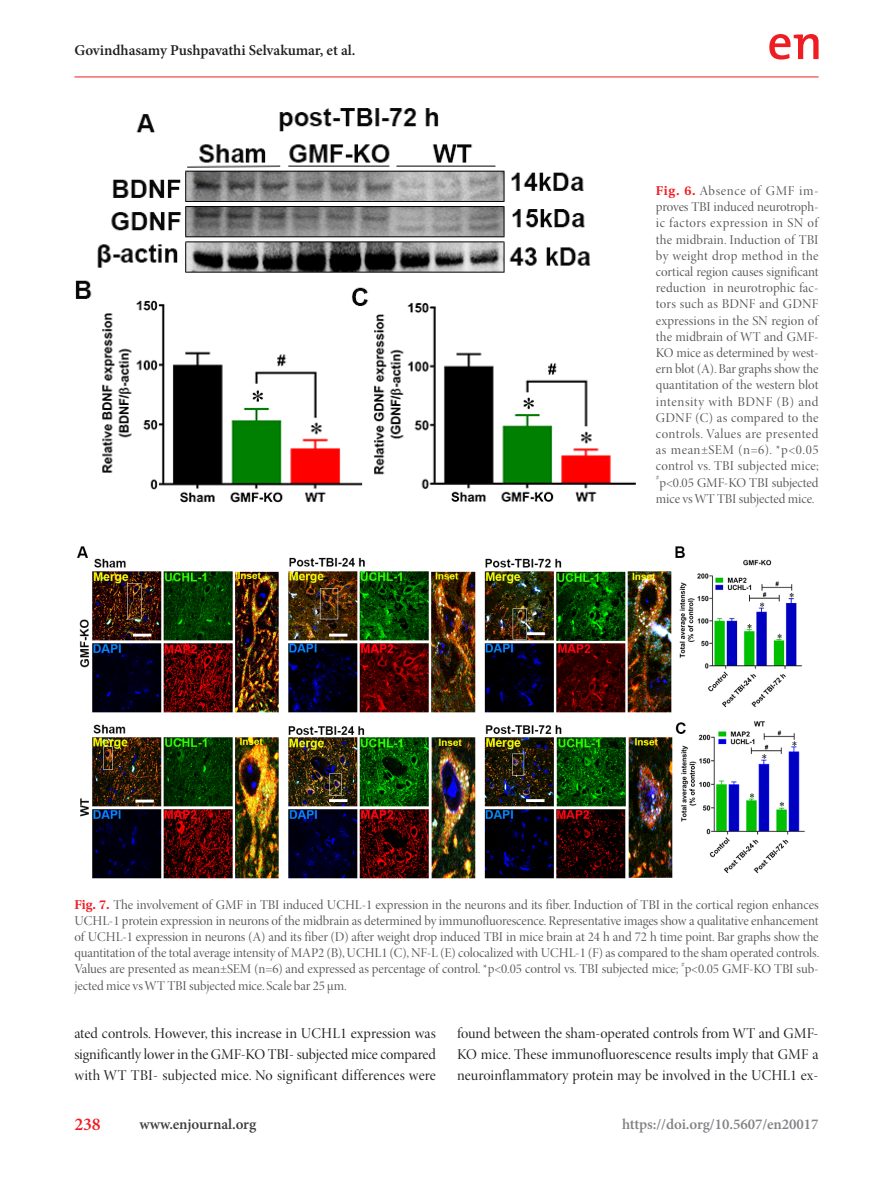
<style>
.page{position:relative;width:893px;height:1191px;background:#fff}
.page>*{position:absolute;margin:0;border:0;box-sizing:border-box;transform-origin:0 0}
.t1{font:600 18px "Minion Pro";color:#ee1d23}
.t2{font:15px/21px "Minion Pro Disp";letter-spacing:.01em;color:#231f20;text-align:justify}
.t3{font:600 15px "Minion Pro";letter-spacing:-.005em;color:#231f20}
.t4{font:600 15px "Minion Pro";letter-spacing:-.005em;color:#808285}
.t5{font:600 15px "Minion Pro";letter-spacing:-.005em;color:#3e3e3f}
.t6{font:13.5px/16.2px "Minion Pro Disp";letter-spacing:-.005em;color:#57585a;text-align:justify}
.t7{font:7.8px "Minion Pro Disp";color:#57585a}
.s1{font-family:"Utopia Std";font-weight:600;color:#ee1d23}
</style>
<div class="page">
<hr style="left:74px;top:77px;width:745px;height:1px;background:#ee1d23">
<svg style="left:769px;top:34px;width:50px;height:26px"></svg>
<img style="left:75px;top:108px;width:561px;height:395px">
<img style="left:77px;top:546px;width:728px;height:333px">
<p class="t3" style="left:74px;top:40px;width:283px">Govindhasamy Pushpavathi Selvakumar, et al.</p>
<p class="t6" style="left:656px;top:183px;width:164px"><span class="s1">Fig. 6.</span> Absence of GMF im&shy;proves TBI induced neurotroph&shy;ic factors expression in SN of the midbrain. Induction of TBI by weight drop method in the cortical region causes significant reduction in neurotrophic fac&shy;tors such as BDNF and GDNF expressions in the SN region of the midbrain of WT and GMF-KO mice as determined by west&shy;ern blot (A). Bar graphs show the quantitation of the western blot intensity with BDNF (B) and GDNF (C) as compared to the controls. Values are presented as mean±SEM (n=6). *p&lt;0.05 control vs. TBI subjected mice;</p>
<p class="t7" style="left:656px;top:473px;width:5px">#</p>
<p class="t6" style="left:656px;top:474px;width:164px">p&lt;0.05 GMF-KO TBI subjected mice vs WT TBI subjected mice.</p>
<p class="t6" style="left:74px;top:896px;width:746px"><span class="s1">Fig. 7.</span> The involvement of GMF in TBI induced UCHL-1 expression in the neurons and its fiber. Induction of TBI in the cortical region enhances UCHL-1 protein expression in neurons of the midbrain as determined by immunofluorescence. Representative images show a qualitative enhancement of UCHL-1 expression in neurons (A) and its fiber (D) after weight drop induced TBI in mice brain at 24 h and 72 h time point. Bar graphs show the quantitation of the total average intensity of MAP2 (B), UCHL1 (C), NF-L (E) colocalized with UCHL-1 (F) as compared to the sham operated controls.<br>Values are presented as mean±SEM (n=6) and expressed as percentage of control. *p&lt;0.05 control vs. TBI subjected mice;</p>
<p class="t7" style="left:681px;top:960px;width:5px">#</p>
<p class="t6" style="left:685px;top:961px;width:135px">p&lt;0.05 GMF-KO TBI sub-</p>
<p class="t6" style="left:74px;top:977px;width:274px">jected mice vs WT TBI subjected mice. Scale bar 25 µm.</p>
<p class="t2" style="left:74px;top:1023px;width:363px">ated controls. However, this increase in UCHL1 expression was significantly lower in the GMF-KO TBI- subjected mice compared with WT TBI- subjected mice. No significant differences were</p>
<p class="t2" style="left:457px;top:1023px;width:363px">found between the sham-operated controls from WT and GMF-KO mice. These immunofluorescence results imply that GMF a neuroinflammatory protein may be involved in the UCHL1 ex-</p>
<h1 class="t1" style="left:74px;top:1112px;width:28px">238</h1>
<p class="t5" style="left:140px;top:1114px;width:118px">www.enjournal.org</p>
<p class="t4" style="left:622px;top:1114px;width:198px">https://doi.org/10.5607/en20017</p>
</div>
